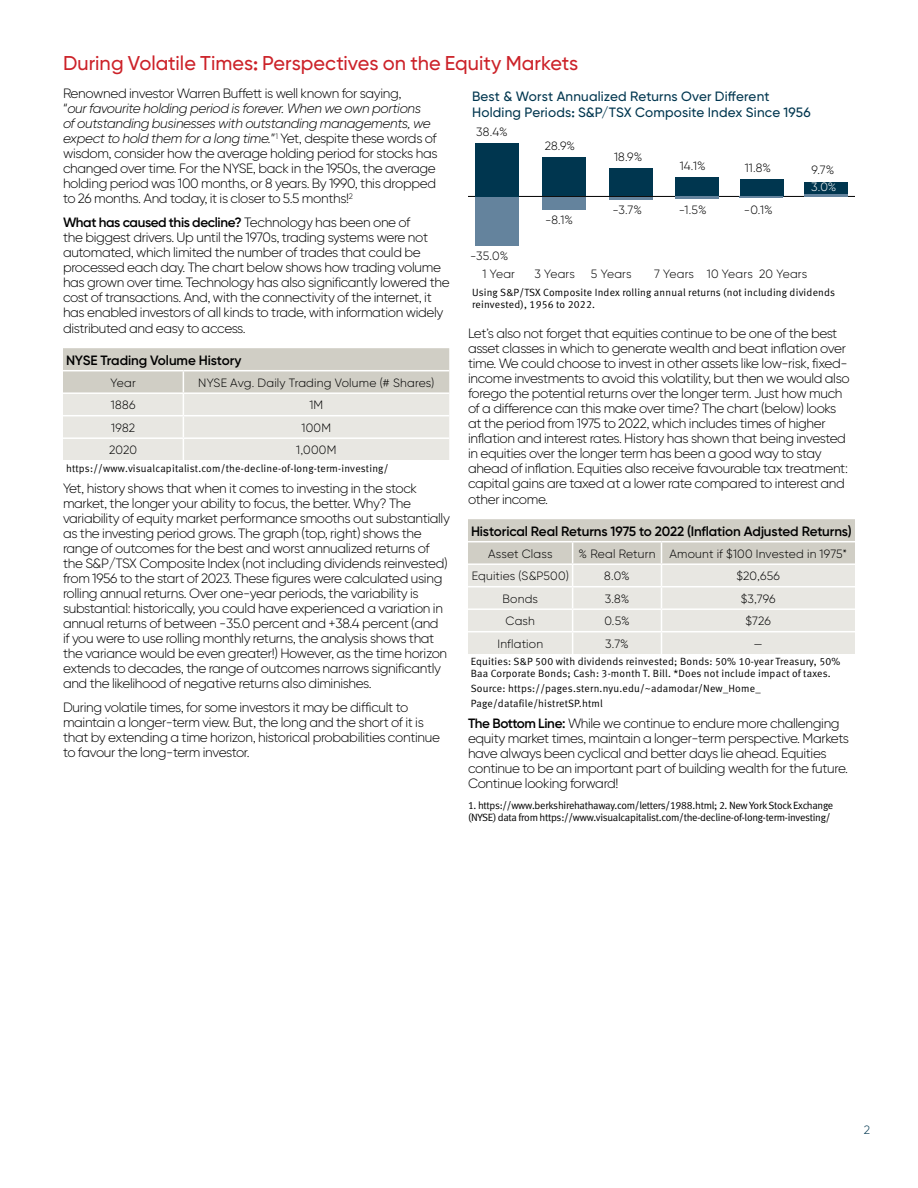
<style>
.page{position:relative;width:918px;height:1188px;background:#fff}
.page>*{position:absolute;margin:0;border:0;box-sizing:border-box;transform-origin:0 0}
.t1{font:500 19.95px "Gilroy BN";color:#cc2229}
.t2{font:300 13.5px/15px "Gilroy BN";letter-spacing:-.025em;color:#000}
.t3{font:500 13.5px/16.5px "Gilroy BN";letter-spacing:.015em;color:#00364f}
.t4{font:600 13.5px "Gilroy BN";letter-spacing:-.01em;color:#000}
.t5{font:300 12px "Gilroy BN";letter-spacing:.015em;color:#000}
.t6{font:300 12px "Gilroy BN";color:#fff}
.t7{font:300 12px "Gilroy BN";color:#00364f}
.t8{font:10.5px/12px "Meta Normal LF";letter-spacing:.015em;color:#000}
.t9{font:10.5px/12px "Meta Normal LF";letter-spacing:-.025em;color:#000}
.s1{font-style:italic}
.s2{font-weight:600}
</style>
<div class="page">
<svg style="left:63px;top:348px;width:386px;height:112px;background:#e0ded8"></svg>
<svg style="left:468px;top:519px;width:387px;height:135px;background:#e1e0da"></svg>
<hr style="left:468px;top:196px;width:387px;height:1px;background:#000">
<div style="left:475px;top:143px;width:43px;height:53px;background:#00364f"></div>
<div style="left:543px;top:157px;width:43px;height:39px;background:#00364f"></div>
<div style="left:610px;top:168px;width:43px;height:28px;background:#00364f"></div>
<div style="left:675px;top:177px;width:43px;height:19px;background:#00364f"></div>
<div style="left:740px;top:179px;width:43px;height:17px;background:#00364f"></div>
<div style="left:805px;top:182px;width:43px;height:14px;background:#00364f"></div>
<div style="left:475px;top:197px;width:43px;height:48px;background:#64839d"></div>
<div style="left:542px;top:197px;width:44px;height:13px;background:#64839d"></div>
<hr style="left:610px;top:197px;width:43px;height:2px;background:#64839d">
<hr style="left:675px;top:197px;width:43px;height:2px;background:#64839d">
<hr style="left:740px;top:197px;width:43px;height:1px;background:#64839d">
<hr style="left:804px;top:194px;width:44px;height:2px;background:#64839d">
<h1 class="t1" style="left:63px;top:51px;width:517px">During Volatile Times: Perspectives on the Equity Markets</h1>
<p class="t2" style="left:63px;top:86px;width:376px">Renowned investor Warren Buffett is well known for saying,<br>“<span class="s1">our favourite holding period is forever. When we own portions<br>of outstanding businesses with outstanding managements, we expect to hold them for a long time.</span>”<sup>1</sup> Yet, despite these words of wisdom, consider how the average holding period for stocks has changed over time. For the NYSE, back in the 1950s, the average holding period was 100 months, or 8 years. By 1990, this dropped to 26 months. And today, it is closer to 5.5 months!<sup>2</sup></p>
<p class="t2" style="left:63px;top:215px;width:388px"><span class="s2">What has caused this decline?</span> Technology has been one of<br>the biggest drivers. Up until the 1970s, trading systems were not automated, which limited the number of trades that could be processed each day. The chart below shows how trading volume has grown over time. Technology has also significantly lowered the cost of transactions. And, with the connectivity of the internet, it has enabled investors of all kinds to trade, with information widely distributed and easy to access.</p>
<p class="t4" style="left:66px;top:352px;width:177px">NYSE Trading Volume History</p>
<p class="t5" style="left:110px;top:375px;width:27px">Year</p>
<p class="t5" style="left:198px;top:375px;width:238px">NYSE Avg. Daily Trading Volume (# Shares)</p>
<p class="t5" style="left:111px;top:398px;width:26px">1886</p>
<p class="t5" style="left:309px;top:398px;width:15px">1M</p>
<p class="t5" style="left:111px;top:420px;width:25px">1982</p>
<p class="t5" style="left:302px;top:420px;width:31px">100M</p>
<p class="t5" style="left:109px;top:443px;width:29px">2020</p>
<p class="t5" style="left:296px;top:443px;width:42px">1,000M</p>
<p class="t8" style="left:66px;top:462px;width:324px">https://www.visualcapitalist.com/the-decline-of-long-term-investing/</p>
<p class="t2" style="left:63px;top:481px;width:388px">Yet, history shows that when it comes to investing in the stock market, the longer your ability to focus, the better. Why? The variability of equity market performance smooths out substantially as the investing period grows. The graph (top, right) shows the range of outcomes for the best and worst annualized returns of the S&amp;P/TSX Composite Index (not including dividends reinvested) from 1956 to the start of 2023. These figures were calculated using rolling annual returns. Over one-year periods, the variability is substantial: historically, you could have experienced a variation in annual returns of between -35.0 percent and +38.4 percent (and<br>if you were to use rolling monthly returns, the analysis shows that the variance would be even greater!) However, as the time horizon extends to decades, the range of outcomes narrows significantly and the likelihood of negative returns also diminishes.</p>
<p class="t2" style="left:63px;top:700px;width:379px">During volatile times, for some investors it may be difficult to maintain a longer-term view. But, the long and the short of it is that by extending a time horizon, historical probabilities continue to favour the long-term investor.</p>
<p class="t3" style="left:472px;top:88px;width:340px">Best &amp; Worst Annualized Returns Over Different<br>Holding Periods: S&amp;P/TSX Composite Index Since 1956</p>
<p class="t5" style="left:476px;top:124px;width:33px">38.4%</p>
<p class="t5" style="left:545px;top:138px;width:32px">28.9%</p>
<p class="t5" style="left:614px;top:149px;width:30px">18.9%</p>
<p class="t5" style="left:680px;top:158px;width:28px">14.1%</p>
<p class="t5" style="left:745px;top:160px;width:28px">11.8%</p>
<p class="t5" style="left:812px;top:163px;width:24px">9.7%</p>
<p class="t6" style="left:811px;top:180px;width:27px">3.0%</p>
<p class="t5" style="left:612px;top:203px;width:31px">-3.7%</p>
<p class="t5" style="left:679px;top:202px;width:29px">-1.5%</p>
<p class="t5" style="left:744px;top:202px;width:30px">-0.1%</p>
<p class="t5" style="left:545px;top:213px;width:30px">-8.1%</p>
<p class="t5" style="left:470px;top:249px;width:40px">-35.0%</p>
<p class="t5" style="left:483px;top:267px;width:34px">1 Year</p>
<p class="t5" style="left:534px;top:267px;width:42px">3 Years</p>
<p class="t5" style="left:591px;top:267px;width:42px">5 Years</p>
<p class="t5" style="left:654px;top:267px;width:155px">7 Years 10 Years 20 Years</p>
<p class="t8" style="left:472px;top:286px;width:365px">Using S&amp;P/TSX Composite Index rolling annual returns (not including dividends reinvested), 1956 to 2022.</p>
<p class="t2" style="left:468px;top:326px;width:383px">Let’s also not forget that equities continue to be one of the best asset classes in which to generate wealth and beat inflation over time. We could choose to invest in other assets like low-risk, fixed&shy;income investments to avoid this volatility, but then we would also forego the potential returns over the longer term. Just how much of a difference can this make over time? The chart (below) looks at the period from 1975 to 2022, which includes times of higher inflation and interest rates. History has shown that being invested in equities over the longer term has been a good way to stay ahead of inflation. Equities also receive favourable tax treatment: capital gains are taxed at a lower rate compared to interest and other income.</p>
<p class="t4" style="left:471px;top:523px;width:382px">Historical Real Returns 1975 to 2022 (Inflation Adjusted Returns)</p>
<p class="t5" style="left:488px;top:546px;width:66px">Asset Class</p>
<p class="t5" style="left:579px;top:546px;width:270px">% Real Return Amount if $100 Invested in 1975*</p>
<p class="t5" style="left:472px;top:569px;width:99px">Equities (S&amp;P500)</p>
<p class="t5" style="left:604px;top:569px;width:27px">8.0%</p>
<p class="t5" style="left:737px;top:569px;width:45px">$20,656</p>
<p class="t5" style="left:502px;top:591px;width:37px">Bonds</p>
<p class="t5" style="left:605px;top:591px;width:26px">3.8%</p>
<p class="t5" style="left:741px;top:591px;width:36px">$3,796</p>
<p class="t5" style="left:506px;top:614px;width:31px">Cash</p>
<p class="t5" style="left:604px;top:614px;width:27px">0.5%</p>
<p class="t5" style="left:746px;top:614px;width:27px">$726</p>
<p class="t5" style="left:497px;top:636px;width:47px">Inflation</p>
<p class="t5" style="left:605px;top:636px;width:25px">3.7%</p>
<p class="t5" style="left:754px;top:636px;width:11px">—</p>
<p class="t8" style="left:471px;top:655px;width:371px">Equities: S&amp;P 500 with dividends reinvested; Bonds: 50% 10-year Treasury, 50%<br>Baa Corporate Bonds; Cash: 3-month T. Bill. *Does not include impact of taxes.</p>
<p class="t8" style="left:471px;top:681px;width:291px;line-height:15px">Source: https://pages.stern.nyu.edu/~adamodar/New_Home_<br>Page/datafile/histretSP.html</p>
<p class="t2" style="left:468px;top:716px;width:382px"><span class="s2">The Bottom Line:</span> While we continue to endure more challenging equity market times, maintain a longer-term perspective. Markets have always been cyclical and better days lie ahead. Equities continue to be an important part of building wealth for the future.<br>Continue looking forward!</p>
<p class="t9" style="left:468px;top:799px;width:367px">1. https://www.berkshirehathaway.com/letters/1988.html; 2. New York Stock Exchange (NYSE) data from https://www.visualcapitalist.com/the-decline-of-long-term-investing/</p>
<p class="t7" style="left:864px;top:1122px;width:8px">2</p>
</div>
